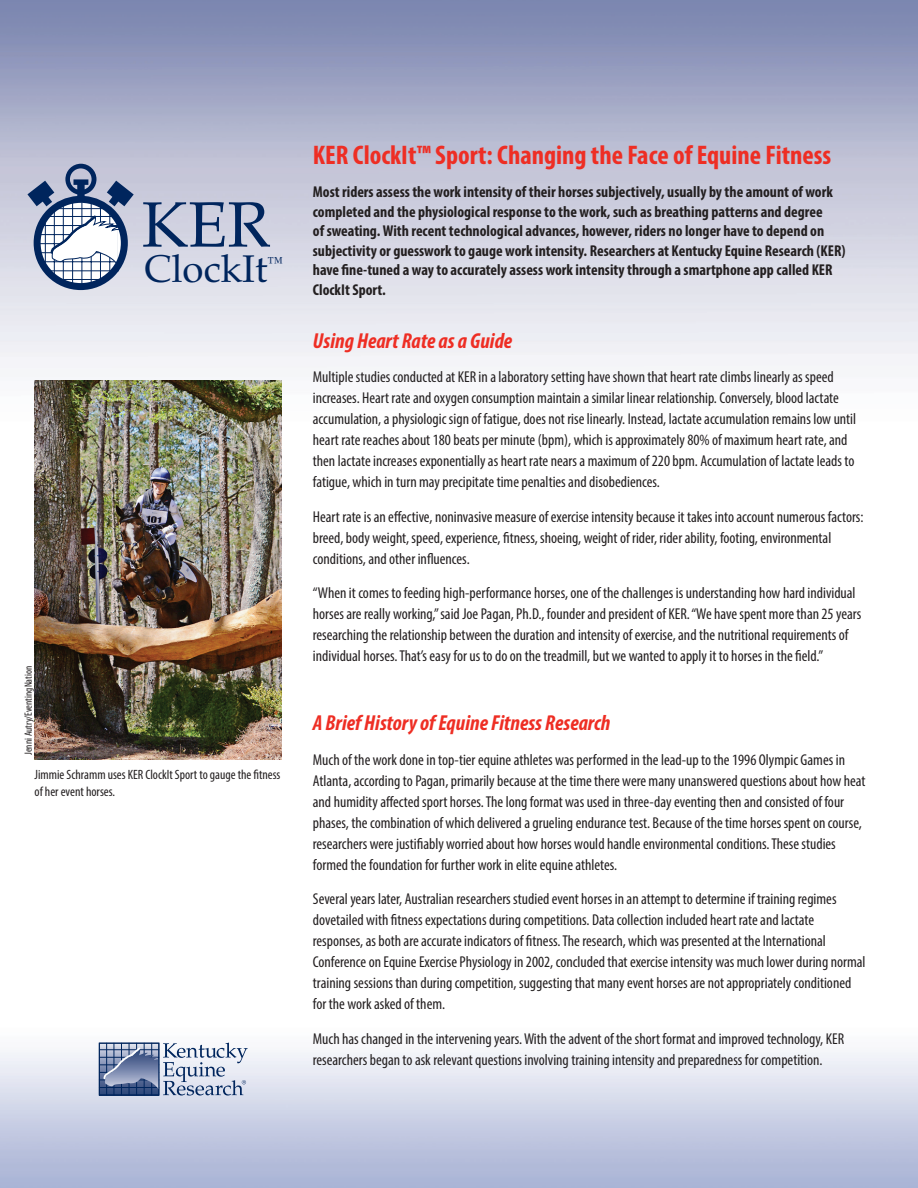
<style>
.page{position:relative;width:918px;height:1188px;background:#fff}
.page>*{position:absolute;margin:0;border:0;box-sizing:border-box;transform-origin:0 0}
.t1{font:64.2px "Palatino";color:#00255d}
.t2{font:38.55px "Palatino";color:#00255d}
.t3{font:700 condensed 27px "Myriad Pro";color:#ee2e24}
.t4{font:italic 700 condensed 21.75px "Myriad Pro";color:#ee2e24}
.t5{font:condensed 15.75px/21px "Myriad Pro";color:#231f20}
.t6{font:700 condensed 15.75px/19.5px "Myriad Pro";color:#231f20}
.t7{font:15.75px "Palatino";color:#00255d}
.t8{font:condensed 13.5px/16.8px "Myriad Pro";color:#231f20}
.t9{font:condensed 10.5px "Myriad Pro";color:#231f20}
</style>
<div class="page">
<img style="left:0;top:0;width:918px;height:1188px">
<hr style="left:99px;top:1065px;width:60px;height:1px;background:#00255d">
<hr style="left:99px;top:1057px;width:60px;height:1px;background:#00255d">
<hr style="left:99px;top:1049px;width:60px;height:1px;background:#00255d">
<hr style="left:99px;top:1072px;width:60px;height:1px;background:#00255d">
<hr style="left:99px;top:1080px;width:60px;height:1px;background:#00255d">
<hr style="left:99px;top:1087px;width:60px;height:1px;background:#00255d">
<svg style="left:102px;top:1043px;width:145px;height:53px"></svg>
<div style="left:99px;top:1043px;width:60px;height:52px;border:1px solid #00255d"></div>
<svg style="left:27px;top:164px;width:107px;height:126px"></svg>
<img style="left:35px;top:380px;width:247px;height:379px">
<p class="t1" style="left:142px;top:171px;width:130px">KER</p>
<p class="t2" style="left:144px;top:237px;width:125px">ClockIt</p>
<p class="t7" style="left:268px;top:249px;width:17px">™</p>
<p class="t9" style="left:22px;top:755px;width:91px;rotate:-90deg">Jenni Autry/EventingNation</p>
<p class="t8" style="left:35px;top:766px;width:247px">Jimmie Schramm uses KER ClockIt Sport to gauge the fitness of her event horses.</p>
<p class="t3" style="left:313px;top:138px;width:520px">KER ClockIt™ Sport: Changing the Face of Equine Fitness</p>
<p class="t6" style="left:313px;top:182px;width:534px">Most riders assess the work intensity of their horses subjectively, usually by the amount of work completed and the physiological response to the work, such as breathing patterns and degree<br>of sweating. With recent technological advances, however, riders no longer have to depend on subjectivity or guesswork to gauge work intensity. Researchers at Kentucky Equine Research (KER) have fine-tuned a way to accurately assess work intensity through a smartphone app called KER ClockIt Sport.</p>
<p class="t4" style="left:313px;top:327px;width:201px">Using Heart Rate as a Guide</p>
<p class="t5" style="left:313px;top:366px;width:545px">Multiple studies conducted at KER in a laboratory setting have shown that heart rate climbs linearly as speed increases. Heart rate and oxygen consumption maintain a similar linear relationship. Conversely, blood lactate accumulation, a physiologic sign of fatigue, does not rise linearly. Instead, lactate accumulation remains low until heart rate reaches about 180 beats per minute (bpm), which is approximately 80% of maximum heart rate, and then lactate increases exponentially as heart rate nears a maximum of 220 bpm. Accumulation of lactate leads to fatigue, which in turn may precipitate time penalties and disobediences.</p>
<p class="t5" style="left:313px;top:506px;width:552px">Heart rate is an effective, noninvasive measure of exercise intensity because it takes into account numerous factors: breed, body weight, speed, experience, fitness, shoeing, weight of rider, rider ability, footing, environmental conditions, and other influences.</p>
<p class="t5" style="left:313px;top:582px;width:550px">“When it comes to feeding high-performance horses, one of the challenges is understanding how hard individual horses are really working,” said Joe Pagan, Ph.D., founder and president of KER. “We have spent more than 25 years researching the relationship between the duration and intensity of exercise, and the nutritional requirements of individual horses. That’s easy for us to do on the treadmill, but we wanted to apply it to horses in the field.”</p>
<p class="t4" style="left:313px;top:710px;width:299px">A Brief History of Equine Fitness Research</p>
<p class="t5" style="left:313px;top:749px;width:554px">Much of the work done in top-tier equine athletes was performed in the lead-up to the 1996 Olympic Games in Atlanta, according to Pagan, primarily because at the time there were many unanswered questions about how heat and humidity affected sport horses. The long format was used in three-day eventing then and consisted of four phases, the combination of which delivered a grueling endurance test. Because of the time horses spent on course, researchers were justifiably worried about how horses would handle environmental conditions. These studies formed the foundation for further work in elite equine athletes.</p>
<p class="t5" style="left:313px;top:888px;width:554px">Several years later, Australian researchers studied event horses in an attempt to determine if training regimes dovetailed with fitness expectations during competitions. Data collection included heart rate and lactate responses, as both are accurate indicators of fitness. The research, which was presented at the International Conference on Equine Exercise Physiology in 2002, concluded that exercise intensity was much lower during normal training sessions than during competition, suggesting that many event horses are not appropriately conditioned for the work asked of them.</p>
<p class="t5" style="left:313px;top:1028px;width:533px">Much has changed in the intervening years. With the advent of the short format and improved technology, KER researchers began to ask relevant questions involving training intensity and preparedness for competition.</p>
</div>
